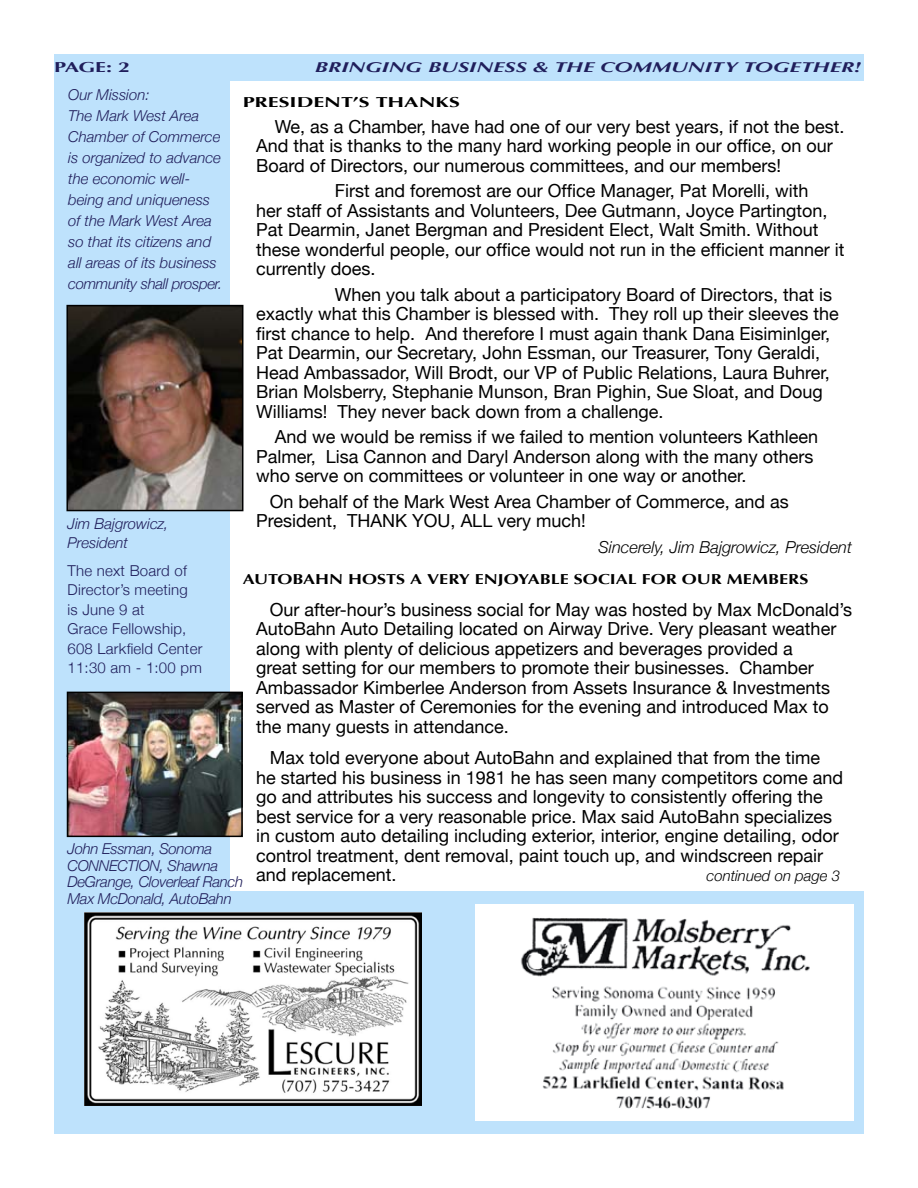
<style>
.page{position:relative;width:918px;height:1188px;background:#fff}
.page>*{position:absolute;margin:0;border:0;box-sizing:border-box;transform-origin:0 0}
.t1{font:18px/19.5px "Helvetica Neue";color:#000}
.t2{font:italic 300 16.5px "Helvetica Neue";color:#000}
.t3{font:italic 300 15px/21px "Helvetica Neue";color:#201e5b}
.t4{font:300 15px/19.5px "Helvetica Neue";letter-spacing:.015em;color:#201e5b}
.t5{font:italic 300 15px/16.5px "Helvetica Neue";letter-spacing:-.02em;color:#201e5b}
.t6{font:italic 300 15px "Helvetica Neue";color:#000}
.t7{font:700 14.4px "Optima";color:#000;scale:1.25 1}
.t8{font:italic 700 14.4px "Optima";color:#201e5b;scale:1.5 1}
.t9{font:700 14.4px "Optima";color:#000;scale:1.5 1}
.t10{font:700 14.4px "Optima";color:#201e5b;scale:1.5 1}
</style>
<div class="page">
<div style="left:54px;top:891px;width:810px;height:243px;background:#bee2fc"></div>
<div style="left:54px;top:54px;width:176px;height:1080px;background:#bee2fc"></div>
<div style="left:55px;top:54px;width:809px;height:27px;background:#bee2fc"></div>
<img style="left:84px;top:913px;width:338px;height:193px">
<img style="left:475px;top:904px;width:378px;height:216px">
<img style="left:69px;top:308px;width:171px;height:200px">
<div style="left:66px;top:305px;width:177px;height:206px;border:2px solid #000"></div>
<img style="left:70px;top:695px;width:170px;height:139px">
<div style="left:67px;top:692px;width:176px;height:145px;border:2px solid #000"></div>
<p class="t10" style="left:54px;top:59px;width:52px">PAGE: 2</p>
<p class="t8" style="left:315px;top:58px;width:366px">BRINGING BUSINESS &amp; THE COMMUNITY TOGETHER!</p>
<p class="t3" style="left:68px;top:84px;width:155px">Our Mission:<br>The Mark West Area<br>Chamber of Commerce is organized to advance the economic well&shy;being and uniqueness of the Mark West Area so that its citizens and all areas of its business community shall prosper.</p>
<p class="t9" style="left:243px;top:94px;width:146px">PRESIDENT’S THANKS</p>
<p class="t1" style="left:256px;top:116px;width:590px;text-indent:19px">We, as a Chamber, have had one of our very best years, if not the best.<br>And that is thanks to the many hard working people in our office, on our<br>Board of Directors, our numerous committees, and our members!</p>
<p class="t1" style="left:256px;top:181px;width:590px;text-indent:79px">First and foremost are our Office Manager, Pat Morelli, with<br>her staff of Assistants and Volunteers, Dee Gutmann, Joyce Partington, Pat Dearmin, Janet Bergman and President Elect, Walt Smith. Without these wonderful people, our office would not run in the efficient manner it currently does.</p>
<p class="t1" style="left:256px;top:284px;width:584px;text-indent:79px">When you talk about a participatory Board of Directors, that is exactly what this Chamber is blessed with. They roll up their sleeves the first chance to help. And therefore I must again thank Dana Eisiminlger, Pat Dearmin, our Secretary, John Essman, our Treasurer, Tony Geraldi, Head Ambassador, Will Brodt, our VP of Public Relations, Laura Buhrer, Brian Molsberry, Stephanie Munson, Bran Pighin, Sue Sloat, and Doug Williams! They never back down from a challenge.</p>
<p class="t1" style="left:256px;top:427px;width:563px;text-indent:19px">And we would be remiss if we failed to mention volunteers Kathleen<br>Palmer, Lisa Cannon and Daryl Anderson along with the many others who serve on committees or volunteer in one way or another.</p>
<p class="t1" style="left:256px;top:491px;width:534px;text-indent:14px">On behalf of the Mark West Area Chamber of Commerce, and as<br>President, THANK YOU, ALL very much!</p>
<p class="t2" style="left:599px;top:537px;width:255px">Sincerely, Jim Bajgrowicz, President</p>
<p class="t7" style="left:243px;top:571px;width:454px">AUTOBAH N HOSTS A VERY ENJOYAB LE SOCIAL FOR OUR MEMBERS</p>
<p class="t1" style="left:256px;top:599px;width:597px;text-indent:14px">Our after-hour’s business social for May was hosted by Max McDonald’s AutoBahn Auto Detailing located on Airway Drive. Very pleasant weather along with plenty of delicious appetizers and beverages provided a<br>great setting for our members to promote their businesses. Chamber Ambassador Kimberlee Anderson from Assets Insurance &amp; Investments served as Master of Ceremonies for the evening and introduced Max to the many guests in attendance.</p>
<p class="t1" style="left:256px;top:748px;width:588px;text-indent:14px">Max told everyone about AutoBahn and explained that from the time he started his business in 1981 he has seen many competitors come and go and attributes his success and longevity to consistently offering the best service for a very reasonable price. Max said AutoBahn specializes in custom auto detailing including exterior, interior, engine detailing, odor control treatment, dent removal, paint touch up, and windscreen repair and replacement.</p>
<p class="t3" style="left:68px;top:513px;width:102px;line-height:19.5px">Jim Bajgrowicz,<br>President</p>
<p class="t4" style="left:68px;top:560px;width:136px">The next Board of<br>Director’s meeting<br>is June 9 at<br>Grace Fellowship,<br>608 Larkfield Center<br>11:30 am - 1:00 pm</p>
<p class="t5" style="left:68px;top:841px;width:177px">John Essman, Sonoma<br>CONNECTION, Shawna<br>DeGrange, Cloverleaf Ranch<br>Max McDonald, AutoBahn</p>
<p class="t6" style="left:707px;top:867px;width:135px">continued on page 3</p>
</div>
